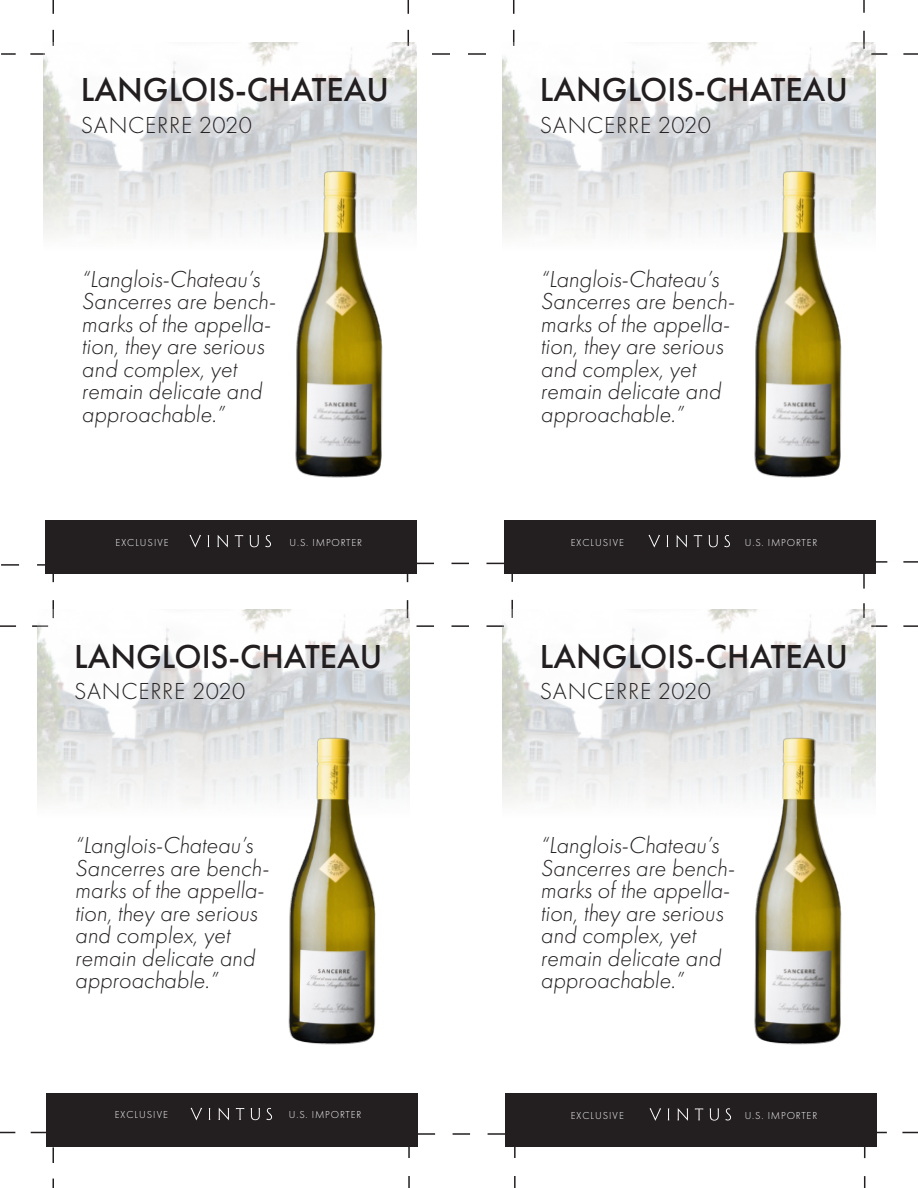
<style>
.page{position:relative;width:918px;height:1188px;background:#fff}
.page>*{position:absolute;margin:0;border:0;box-sizing:border-box;transform-origin:0 0}
.t1{font:500 34.5px "Futura PT";color:#231f20}
.t2{font:italic 300 24px/22.5px "Futura PT";color:#231f20}
.t3{font:300 24px "Futura PT";letter-spacing:.03em;color:#231f20}
.t4{font:300 10.5px "Futura PT";letter-spacing:.08em;color:#fff}
.t5{font:300 10.5px "Futura PT";letter-spacing:.1em;color:#fff}
</style>
<div class="page">
<svg style="left:0;top:625px;width:37px;height:2px"></svg>
<svg style="left:1px;top:53px;width:43px;height:2px"></svg>
<svg style="left:432px;top:53px;width:54px;height:2px"></svg>
<svg style="left:876px;top:53px;width:42px;height:2px"></svg>
<svg style="left:876px;top:625px;width:42px;height:2px"></svg>
<svg style="left:877px;top:1132px;width:41px;height:1px"></svg>
<svg style="left:0;top:1132px;width:46px;height:1px"></svg>
<svg style="left:417px;top:563px;width:87px;height:1px"></svg>
<svg style="left:418px;top:1133px;width:87px;height:2px"></svg>
<svg style="left:417px;top:625px;width:86px;height:2px"></svg>
<svg style="left:408px;top:0;width:1px;height:42px"></svg>
<svg style="left:513px;top:0;width:1px;height:42px"></svg>
<svg style="left:863px;top:0;width:2px;height:42px"></svg>
<svg style="left:407px;top:574px;width:1px;height:35px"></svg>
<svg style="left:511px;top:574px;width:2px;height:35px"></svg>
<svg style="left:863px;top:574px;width:2px;height:35px"></svg>
<svg style="left:408px;top:1147px;width:2px;height:41px"></svg>
<svg style="left:52px;top:1147px;width:2px;height:41px"></svg>
<svg style="left:514px;top:1147px;width:2px;height:41px"></svg>
<svg style="left:864px;top:1147px;width:1px;height:41px"></svg>
<svg style="left:52px;top:0;width:2px;height:42px"></svg>
<svg style="left:1px;top:564px;width:53px;height:45px"></svg>
<svg style="left:876px;top:561px;width:42px;height:2px"></svg>
<div style="left:45px;top:520px;width:372px;height:54px;background:#231f20"></div>
<svg style="left:265px;top:535px;width:6px;height:12px"></svg>
<svg style="left:235px;top:535px;width:8px;height:12px"></svg>
<svg style="left:217px;top:535px;width:11px;height:12px"></svg>
<svg style="left:208px;top:535px;width:1px;height:12px"></svg>
<svg style="left:189px;top:535px;width:12px;height:12px"></svg>
<svg style="left:250px;top:535px;width:9px;height:12px"></svg>
<div style="left:504px;top:520px;width:372px;height:54px;background:#231f20"></div>
<svg style="left:724px;top:535px;width:6px;height:12px"></svg>
<svg style="left:694px;top:535px;width:8px;height:12px"></svg>
<svg style="left:676px;top:535px;width:11px;height:12px"></svg>
<svg style="left:667px;top:535px;width:1px;height:12px"></svg>
<svg style="left:648px;top:535px;width:12px;height:12px"></svg>
<svg style="left:709px;top:535px;width:9px;height:12px"></svg>
<div style="left:46px;top:1093px;width:372px;height:54px;background:#231f20"></div>
<svg style="left:266px;top:1108px;width:6px;height:12px"></svg>
<svg style="left:236px;top:1108px;width:8px;height:12px"></svg>
<svg style="left:218px;top:1108px;width:11px;height:12px"></svg>
<svg style="left:209px;top:1108px;width:1px;height:12px"></svg>
<svg style="left:191px;top:1108px;width:11px;height:12px"></svg>
<svg style="left:251px;top:1108px;width:9px;height:12px"></svg>
<div style="left:505px;top:1094px;width:372px;height:53px;background:#231f20"></div>
<svg style="left:725px;top:1108px;width:6px;height:13px"></svg>
<svg style="left:695px;top:1108px;width:8px;height:12px"></svg>
<svg style="left:677px;top:1108px;width:11px;height:13px"></svg>
<svg style="left:668px;top:1108px;width:1px;height:12px"></svg>
<svg style="left:650px;top:1108px;width:11px;height:13px"></svg>
<svg style="left:710px;top:1108px;width:9px;height:13px"></svg>
<img style="left:44px;top:42px;width:373px;height:192px">
<img style="left:292px;top:166px;width:95px;height:312px">
<img style="left:503px;top:42px;width:373px;height:192px">
<img style="left:751px;top:166px;width:95px;height:312px">
<img style="left:37px;top:609px;width:373px;height:192px">
<img style="left:286px;top:732px;width:94px;height:313px">
<img style="left:503px;top:609px;width:373px;height:192px">
<img style="left:751px;top:732px;width:95px;height:313px">
<p class="t1" style="left:81px;top:69px;width:310px">LANGLOIS-CHATEAU</p>
<p class="t3" style="left:81px;top:111px;width:173px">SANCERRE 2020</p>
<p class="t2" style="left:82px;top:267px;width:196px">“Langlois-Chateau’s<br>Sancerres are bench&shy;marks of the appella&shy;tion, they are serious and complex, yet remain delicate and approachable.”</p>
<p class="t1" style="left:540px;top:69px;width:310px">LANGLOIS-CHATEAU</p>
<p class="t3" style="left:540px;top:111px;width:173px">SANCERRE 2020</p>
<p class="t2" style="left:541px;top:267px;width:196px">“Langlois-Chateau’s<br>Sancerres are bench&shy;marks of the appella&shy;tion, they are serious and complex, yet remain delicate and approachable.”</p>
<p class="t5" style="left:115px;top:537px;width:55px">EXCLUSIVE</p>
<p class="t4" style="left:290px;top:537px;width:74px">U.S. IMPORTER</p>
<p class="t5" style="left:571px;top:537px;width:55px">EXCLUSIVE</p>
<p class="t4" style="left:745px;top:537px;width:74px">U.S. IMPORTER</p>
<p class="t1" style="left:74px;top:636px;width:310px">LANGLOIS-CHATEAU</p>
<p class="t3" style="left:74px;top:678px;width:173px">SANCERRE 2020</p>
<p class="t2" style="left:75px;top:834px;width:196px">“Langlois-Chateau’s<br>Sancerres are bench&shy;marks of the appella&shy;tion, they are serious and complex, yet remain delicate and approachable.”</p>
<p class="t1" style="left:540px;top:636px;width:310px">LANGLOIS-CHATEAU</p>
<p class="t3" style="left:540px;top:678px;width:173px">SANCERRE 2020</p>
<p class="t2" style="left:541px;top:834px;width:196px">“Langlois-Chateau’s<br>Sancerres are bench&shy;marks of the appella&shy;tion, they are serious and complex, yet remain delicate and approachable.”</p>
<p class="t5" style="left:115px;top:1108px;width:55px">EXCLUSIVE</p>
<p class="t4" style="left:289px;top:1108px;width:74px">U.S. IMPORTER</p>
<p class="t5" style="left:571px;top:1110px;width:55px">EXCLUSIVE</p>
<p class="t4" style="left:745px;top:1110px;width:74px">U.S. IMPORTER</p>
</div>
